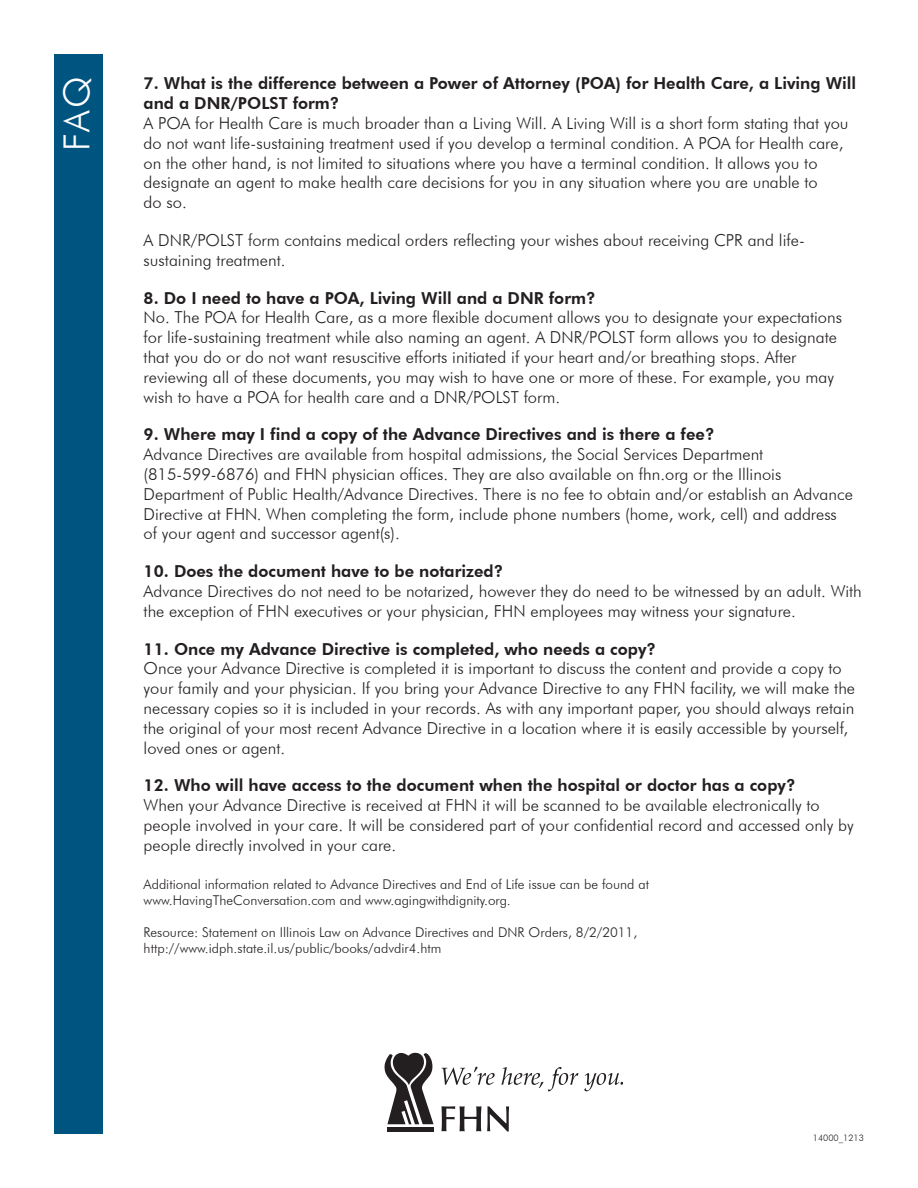
<style>
.page{position:relative;width:918px;height:1188px;background:#fff}
.page>*{position:absolute;margin:0;border:0;box-sizing:border-box;transform-origin:0 0}
.t1{font:300 36px "Futura BT";color:#fff}
.t2{font:300 16.5px/19.8px "Futura BT";color:#231f20}
.t3{font:800 16.5px/19.8px "Futura BT";color:#231f20}
.t4{font:300 13.5px/16.2px "Futura BT";color:#231f20}
.t5{font:300 9px "Futura BT";color:#231f20}
</style>
<div class="page">
<hr style="left:387px;top:1127px;width:47px;height:4px;background:#231f20">
<svg style="left:385px;top:1053px;width:49px;height:71px"></svg>
<svg style="left:441px;top:1106px;width:40px;height:25px"></svg>
<svg style="left:487px;top:1106px;width:22px;height:26px"></svg>
<svg style="left:442px;top:1067px;width:53px;height:18px"></svg>
<svg style="left:501px;top:1067px;width:77px;height:24px"></svg>
<svg style="left:584px;top:1073px;width:39px;height:18px"></svg>
<div style="left:54px;top:54px;width:49px;height:1080px;background:#005480"></div>
<h1 class="t1" style="left:55px;top:151px;width:76px;rotate:-90deg">FAQ</h1>
<p class="t3" style="left:144px;top:73px;width:714px">7. What is the difference between a Power of Attorney (POA) for Health Care, a Living Will and a DNR/POLST form?</p>
<p class="t2" style="left:144px;top:113px;width:706px">A POA for Health Care is much broader than a Living Will. A Living Will is a short form stating that you do not want life-sustaining treatment used if you develop a terminal condition. A POA for Health care, on the other hand, is not limited to situations where you have a terminal condition. It allows you to designate an agent to make health care decisions for you in any situation where you are unable to<br>do so.</p>
<p class="t2" style="left:144px;top:230px;width:663px">A DNR/POLST form contains medical orders reflecting your wishes about receiving CPR and life&shy;sustaining treatment.</p>
<p class="t3" style="left:144px;top:288px;width:453px">8. Do I need to have a POA, Living Will and a DNR form?</p>
<p class="t2" style="left:144px;top:307px;width:700px">No. The POA for Health Care, as a more flexible document allows you to designate your expectations for life-sustaining treatment while also naming an agent. A DNR/POLST form allows you to designate that you do or do not want resuscitive efforts initiated if your heart and/or breathing stops. After reviewing all of these documents, you may wish to have one or more of these. For example, you may wish to have a POA for health care and a DNR/POLST form.</p>
<p class="t3" style="left:144px;top:424px;width:572px">9. Where may I find a copy of the Advance Directives and is there a fee?</p>
<p class="t2" style="left:144px;top:444px;width:711px">Advance Directives are available from hospital admissions, the Social Services Department (815-599-6876) and FHN physician offices. They are also available on fhn.org or the Illinois Department of Public Health/Advance Directives. There is no fee to obtain and/or establish an Advance Directive at FHN. When completing the form, include phone numbers (home, work, cell) and address of your agent and successor agent(s).</p>
<p class="t3" style="left:144px;top:561px;width:361px">10. Does the document have to be notarized?</p>
<p class="t2" style="left:144px;top:581px;width:720px">Advance Directives do not need to be notarized, however they do need to be witnessed by an adult. With the exception of FHN executives or your physician, FHN employees may witness your signature.</p>
<p class="t3" style="left:144px;top:639px;width:514px">11. Once my Advance Directive is completed, who needs a copy?</p>
<p class="t2" style="left:144px;top:658px;width:713px">Once your Advance Directive is completed it is important to discuss the content and provide a copy to your family and your physician. If you bring your Advance Directive to any FHN facility, we will make the necessary copies so it is included in your records. As with any important paper, you should always retain the original of your most recent Advance Directive in a location where it is easily accessible by yourself, loved ones or agent.</p>
<p class="t3" style="left:144px;top:775px;width:653px">12. Who will have access to the document when the hospital or doctor has a copy?</p>
<p class="t2" style="left:144px;top:795px;width:712px">When your Advance Directive is received at FHN it will be scanned to be available electronically to people involved in your care. It will be considered part of your confidential record and accessed only by people directly involved in your care.</p>
<p class="t4" style="left:144px;top:876px;width:507px">Additional information related to Advance Directives and End of Life issue can be found at www.HavingTheConversation.com and www.agingwithdignity.org.</p>
<p class="t4" style="left:144px;top:924px;width:495px">Resource: Statement on Illinois Law on Advance Directives and DNR Orders, 8/2/2011, http://www.idph.state.il.us/public/books/advdir4.htm</p>
<p class="t5" style="left:813px;top:1132px;width:53px">14000_1213</p>
</div>
